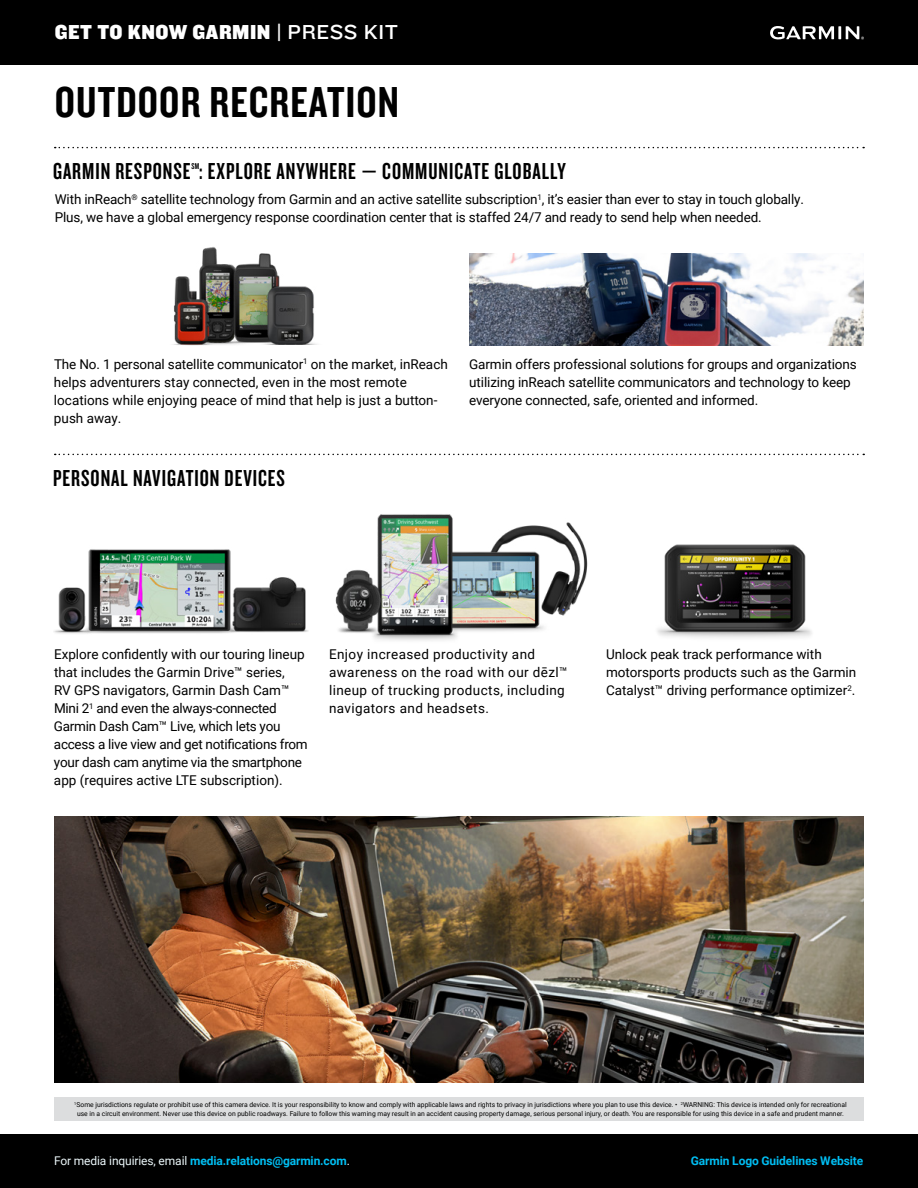
<style>
.page{position:relative;width:918px;height:1188px;background:#fff}
.page>*{position:absolute;margin:0;border:0;box-sizing:border-box;transform-origin:0 0}
.t1{font:45px "Knockout 49 Liteweight";letter-spacing:.025em;color:#000}
.t2{font:24px "Knockout 48 Featherweight";letter-spacing:.04em;color:#000}
.t3{font:21px "Knockout 71 Full Middlewt";letter-spacing:.025em;color:#fff}
.t4{font:13.5px/18px "Roboto";letter-spacing:-.01em;color:#000}
.t5{font:13.5px/18px "Roboto";letter-spacing:.03em;color:#000}
.t6{font:700 12px "Roboto";letter-spacing:-.01em;color:#00bef2}
.t7{font:700 12px "Roboto";letter-spacing:-.01em;color:#00bdf2}
.t8{font:8.7px "Knockout 48 Featherweight";color:#000}
.t9{font:6.75px/8.1px "Roboto";color:#000;text-align:center}
.s1{font-family:"Knockout 32 Junior Cruisewt"}
.s2{font-weight:400;color:#ecf7fa}
.s3{font-weight:400;color:#fff}
</style>
<div class="page">
<div style="left:0;top:0;width:918px;height:64px;background:#000"></div>
<img style="left:657px;top:544px;width:155px;height:94px">
<img style="left:88px;top:549px;width:143px;height:85px">
<img style="left:224px;top:559px;width:84px;height:75px">
<img style="left:54px;top:572px;width:51px;height:62px">
<div style="left:0;top:1134px;width:918px;height:54px;background:#000"></div>
<svg style="left:770px;top:26px;width:94px;height:14px"></svg>
<svg style="left:55px;top:454px;width:809px;height:1px"></svg>
<img style="left:497px;top:522px;width:91px;height:94px">
<img style="left:494px;top:541px;width:62px;height:91px">
<img style="left:377px;top:514px;width:117px;height:127px">
<img style="left:335px;top:558px;width:61px;height:83px">
<img style="left:55px;top:816px;width:809px;height:266px">
<div style="left:54px;top:1107px;width:810px;height:14px;background:#dcddde"></div>
<div style="left:54px;top:1097px;width:810px;height:12px;background:#dcddde"></div>
<img style="left:469px;top:253px;width:395px;height:92px">
<svg style="left:55px;top:147px;width:809px;height:1px"></svg>
<img style="left:202px;top:247px;width:11px;height:15px">
<img style="left:213px;top:247px;width:67px;height:98px">
<img style="left:173px;top:262px;width:48px;height:84px">
<img style="left:259px;top:281px;width:58px;height:64px">
<h3 class="t3" style="left:55px;top:18px;width:345px">GET TO KNOW GARMIN <span class="s1">| PRESS KIT</span></h3>
<h1 class="t1" style="left:55px;top:74px;width:346px">OUTDOOR RECREATION</h1>
<h2 class="t2" style="left:53px;top:156px;width:514px">GARMIN RESPONSE : EXPLORE ANYWHERE — COMMUNICATE GLOBALLY</h2>
<p class="t8" style="left:192px;top:160px;width:9px">SM</p>
<p class="t4" style="left:55px;top:190px;width:751px">With inReach<sup>®</sup> satellite technology from Garmin and an active satellite subscription<sup>1</sup>, it’s easier than ever to stay in touch globally.<br>Plus, we have a global emergency response coordination center that is staffed 24/7 and ready to send help when needed.</p>
<p class="t4" style="left:54px;top:354px;width:395px">The No. 1 personal satellite communicator<sup>1</sup> on the market, inReach helps adventurers stay connected, even in the most remote locations while enjoying peace of mind that help is just a button&shy;push away.</p>
<h2 class="t2" style="left:53px;top:463px;width:233px">PERSONAL NAVIGATION DEVICES</h2>
<p class="t4" style="left:469px;top:354px;width:389px">Garmin offers professional solutions for groups and organizations utilizing inReach satellite communicators and technology to keep everyone connected, safe, oriented and informed.</p>
<p class="t4" style="left:54px;top:645px;width:255px">Explore confidently with our touring lineup that includes the Garmin Drive™ series,<br>RV GPS navigators, Garmin Dash Cam™ Mini 2<sup>1</sup> and even the always-connected Garmin Dash Cam™ Live, which lets you access a live view and get notifications from your dash cam anytime via the smartphone app (requires active LTE subscription).</p>
<p class="t5" style="left:329px;top:645px;width:240px">Enjoy increased productivity and awareness on the road with our dēzl™ lineup of trucking products, including navigators and headsets.</p>
<p class="t4" style="left:606px;top:645px;width:252px">Unlock peak track performance with motorsports products such as the Garmin<br>Catalyst™ driving performance optimizer<sup>2</sup>.</p>
<p class="t9" style="left:74px;top:1101px;width:774px"><sup>1</sup>Some jurisdictions regulate or prohibit use of this camera device. It is your responsibility to know and comply with applicable laws and rights to privacy in jurisdictions where you plan to use this device. • <sup>2</sup>WARNING: This device is intended only for recreational use in a circuit environment. Never use this device on public roadways. Failure to follow this warning may result in an accident causing property damage, serious personal injury, or death. You are responsible for using this device in a safe and prudent manner.</p>
<p class="t9" style="left:278px;top:1109px;width:161px"><sup>1</sup>Jurisdiction restrictions may apply • <sup>2</sup>WARNING: This</p>
<p class="t9" style="left:447px;top:1109px;width:195px">vice is intended only for recreational use in a c rc it environment.</p>
<p class="t6" style="left:54px;top:1152px;width:297px"><span class="s2">For media inquiries, email</span> media.relations@garmin.com<span class="s3">.</span></p>
<p class="t7" style="left:691px;top:1153px;width:174px">Garmin Logo Guidelines Website</p>
</div>
